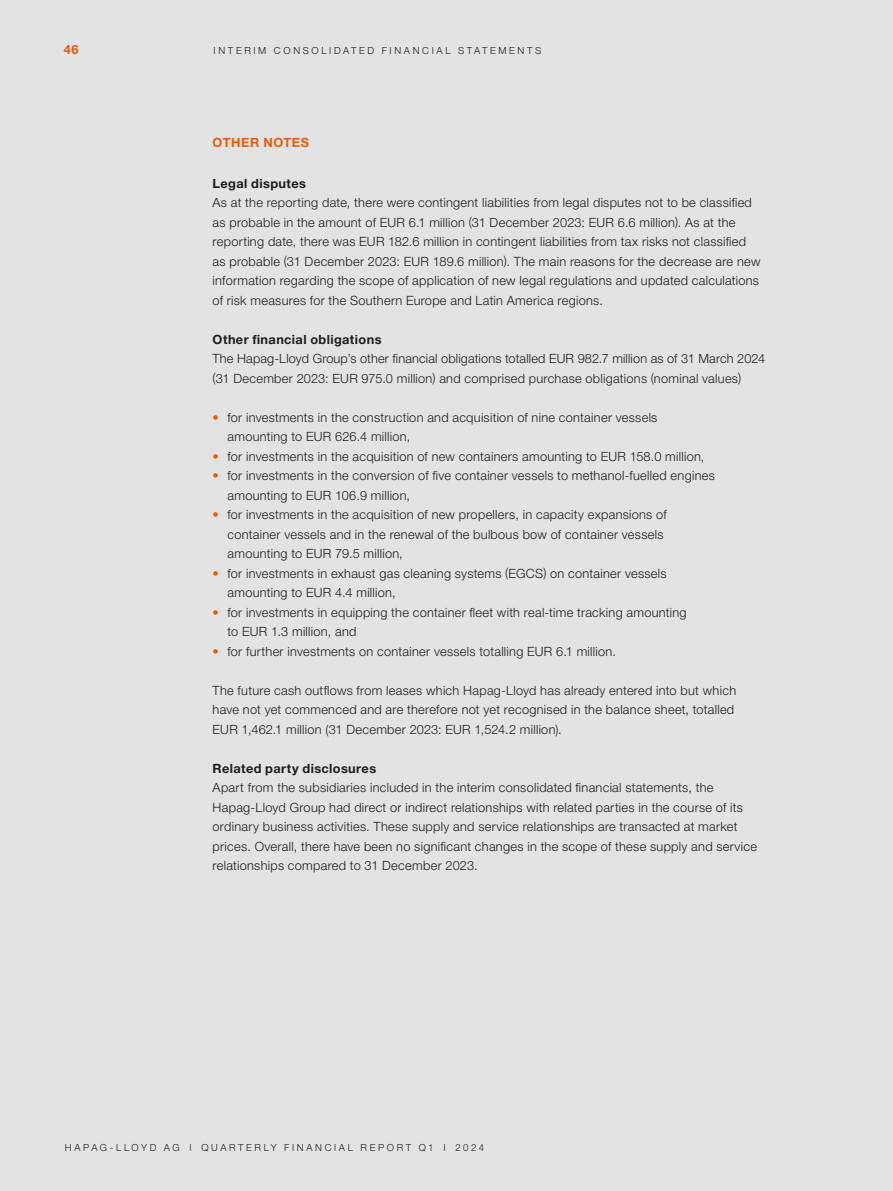
<style>
.page{position:relative;width:893px;height:1191px;background:#e3e3e3}
.page>*{position:absolute;margin:0;border:0;box-sizing:border-box;transform-origin:0 0}
.t1{font:300 12.75px/19.5px "Helvetica Neue LT Pro";letter-spacing:.02em;color:#1d1d1b}
.t2{font:700 12.75px "Helvetica Neue LT Pro";letter-spacing:.03em;color:#1d1d1b}
.t3{font:700 12.75px "Helvetica Neue LT Pro";letter-spacing:.04em;color:#ea5b0b}
.t4{font:300 9.75px "Helvetica Neue LT Pro";letter-spacing:.265em;color:#1d1d1b}
.s1{color:#ea5b0b}
</style>
<div class="page">
<p class="t3" style="left:64px;top:41px;width:16px">46</p>
<p class="t4" style="left:214px;top:44px;width:14px">I nterim</p>
<p class="t4" style="left:274px;top:44px;width:10px">consolidated</p>
<p class="t4" style="left:382px;top:44px;width:9px">financial</p>
<p class="t4" style="left:458px;top:44px;width:10px">statements</p>
<p class="t3" style="left:213px;top:135px;width:98px">OTHER NOTES</p>
<p class="t2" style="left:213px;top:175px;width:95px">Legal disputes</p>
<p class="t1" style="left:213px;top:193px;width:549px">As at the reporting date, there were contingent liabilities from legal disputes not to be classified as probable in the amount of EUR 6.1 million (31 December 2023: EUR 6.6 million). As at the reporting date, there was EUR 182.6 million in contingent liabilities from tax risks not classified as probable (31 December 2023: EUR 189.6 million). The main reasons for the decrease are new information regarding the scope of application of new legal regulations and updated calculations of risk measures for the Southern Europe and Latin America regions.</p>
<p class="t2" style="left:213px;top:331px;width:170px">Other financial obligations</p>
<p class="t1" style="left:213px;top:349px;width:554px">The Hapag-Lloyd Group’s other financial obligations totalled EUR 982.7 million as of 31 March 2024 (31 December 2023: EUR 975.0 million) and comprised purchase obligations (nominal values)</p>
<p class="t1" style="left:227px;top:407px;width:431px;text-indent:-15px"><span class="s1">•</span> for investments in the construction and acquisition of nine container vessels amounting to EUR 626.4 million,</p>
<p class="t1" style="left:213px;top:446px;width:493px"><span class="s1">•</span> for investments in the acquisition of new containers amounting to EUR 158.0 million,</p>
<p class="t1" style="left:227px;top:466px;width:489px;text-indent:-15px"><span class="s1">•</span> for investments in the conversion of five container vessels to methanol-fuelled engines amounting to EUR 106.9 million,</p>
<p class="t1" style="left:227px;top:505px;width:441px;text-indent:-15px"><span class="s1">•</span> for investments in the acquisition of new propellers, in capacity expansions of container vessels and in the renewal of the bulbous bow of container vessels amounting to EUR 79.5 million,</p>
<p class="t1" style="left:227px;top:563px;width:441px;text-indent:-15px"><span class="s1">•</span> for investments in exhaust gas cleaning systems (EGCS) on container vessels amounting to EUR 4.4 million,</p>
<p class="t1" style="left:227px;top:602px;width:461px;text-indent:-15px"><span class="s1">•</span> for investments in equipping the container fleet with real-time tracking amounting to EUR 1.3 million, and</p>
<p class="t1" style="left:213px;top:641px;width:405px"><span class="s1">•</span> for further investments on container vessels totalling EUR 6.1 million.</p>
<p class="t1" style="left:213px;top:680px;width:525px">The future cash outflows from leases which Hapag-Lloyd has already entered into but which have not yet commenced and are therefore not yet recognised in the balance sheet, totalled<br>EUR 1,462.1 million (31 December 2023: EUR 1,524.2 million).</p>
<p class="t2" style="left:213px;top:760px;width:165px">Related party disclosures</p>
<p class="t1" style="left:213px;top:778px;width:546px">Apart from the subsidiaries included in the interim consolidated financial statements, the Hapag-Lloyd Group had direct or indirect relationships with related parties in the course of its ordinary business activities. These supply and service relationships are transacted at market prices. Overall, there have been no significant changes in the scope of these supply and service relationships compared to 31 December 2023.</p>
<p class="t4" style="left:65px;top:1141px;width:156px">Hapag -Llo yd AG I Quarterl</p>
<p class="t4" style="left:271px;top:1141px;width:23px">y financial</p>
<p class="t4" style="left:361px;top:1141px;width:36px">re port</p>
<p class="t4" style="left:419px;top:1141px;width:67px">Q1 I 2024</p>
</div>
